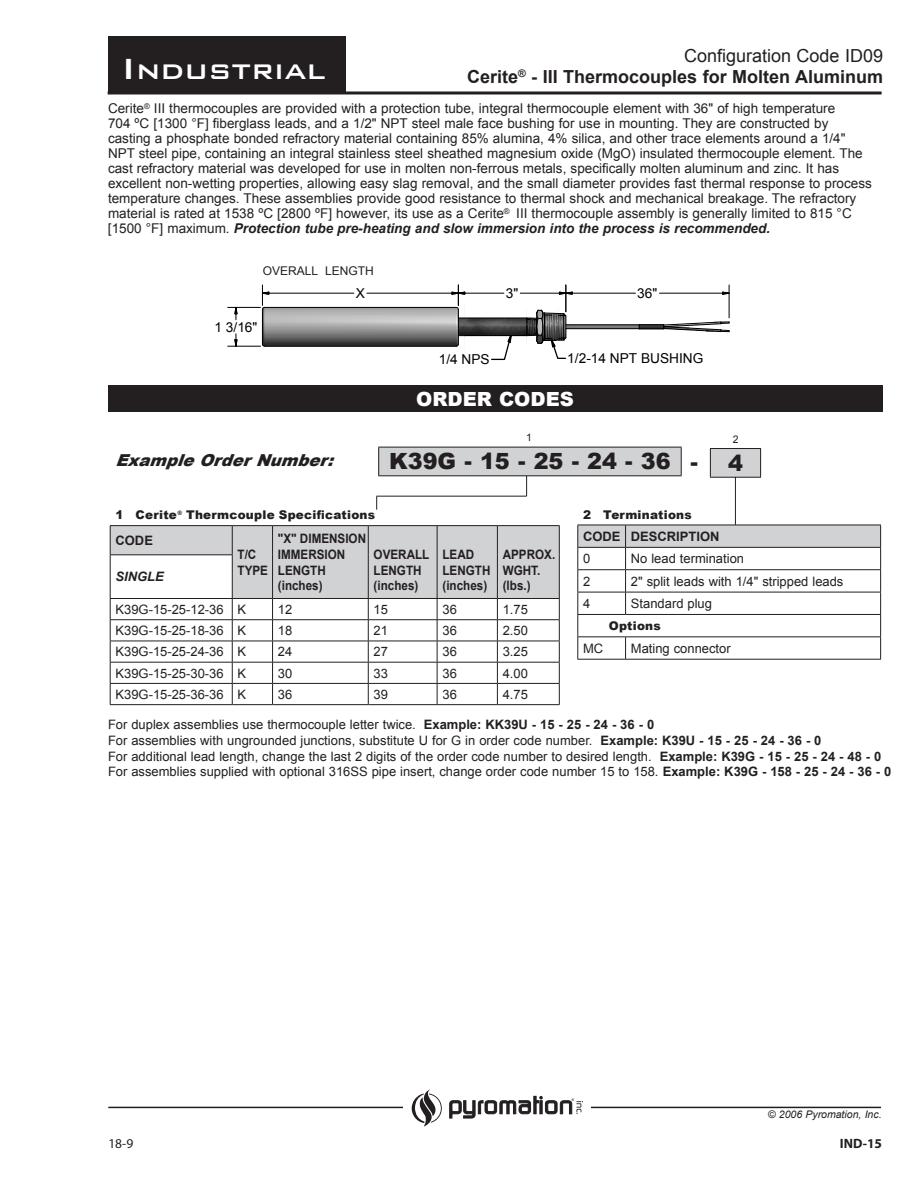
<style>
.page{position:relative;width:918px;height:1188px;background:#fff}
.page>*{position:absolute;margin:0;border:0;box-sizing:border-box;transform-origin:0 0}
.t1{font:500 34.5px "Bank Gothic BT";color:#fff}
.t2{font:900 22.35px "Arial";color:#231f20}
.t3{font:900 19.5px "Arial";color:#fff}
.t4{font:700 18px/21px "Arial";color:#231f20;text-align:right}
.t5{font:italic 900 16.5px "Arial";color:#231f20}
.t6{font:13.65px "Arial";color:#000}
.t7{font:13.5px/15px "Arial";color:#231f20}
.t8{font:700 13.5px "Myriad Pro";color:#231f20}
.t9{font:13.5px "Myriad Pro";color:#231f20}
.t10{font:12.9px/15.6px "Arial";color:#231f20}
.t11{font:700 12.9px/15.6px "Arial";color:#231f20;scale:.9 1}
.t12{font:700 12.9px/22.4px "Arial";color:#231f20}
.t13{font:italic 700 12.9px "Arial";color:#231f20}
.t14{font:900 12px "Arial";letter-spacing:.02em;color:#231f20}
.t15{font:12px "Arial";color:#231f20}
.t16{font:italic 10.5px "Arial";color:#231f20}
.t17{font:10.5px "Arial";color:#231f20}
.t18{font:10.35px "Roman D";color:#000}
.s1{font-size:39px}
.s2{font-weight:400}
.s3{font-weight:700;font-style:italic}
.s4{font-weight:700}
</style>
<div class="page">
<hr style="left:108px;top:91px;width:774px;height:3px;background:#231f20">
<hr style="left:108px;top:1107px;width:773px;height:1px;background:#231f20">
<div style="left:403px;top:1089px;width:187px;height:38px;background:#fff"></div>
<svg style="left:449px;top:1096px;width:134px;height:23px"></svg>
<svg style="left:412px;top:1089px;width:30px;height:38px"></svg>
<div style="left:108px;top:36px;width:237px;height:57px;background:#231f20"></div>
<div style="left:108px;top:386px;width:774px;height:26px;background:#231f20"></div>
<hr style="left:110px;top:704px;width:122px;height:1px;background:#231f20">
<hr style="left:232px;top:704px;width:41px;height:1px;background:#231f20">
<hr style="left:273px;top:704px;width:95px;height:1px;background:#231f20">
<hr style="left:368px;top:704px;width:69px;height:1px;background:#231f20">
<hr style="left:437px;top:704px;width:60px;height:1px;background:#231f20">
<hr style="left:497px;top:704px;width:63px;height:1px;background:#231f20">
<hr style="left:110px;top:525px;width:122px;height:1px;background:#231f20">
<hr style="left:232px;top:525px;width:41px;height:1px;background:#231f20">
<hr style="left:273px;top:525px;width:95px;height:1px;background:#231f20">
<hr style="left:368px;top:525px;width:69px;height:1px;background:#231f20">
<hr style="left:437px;top:525px;width:60px;height:1px;background:#231f20">
<hr style="left:497px;top:525px;width:63px;height:1px;background:#231f20">
<svg style="left:110px;top:526px;width:450px;height:178px"></svg>
<hr style="left:110px;top:555px;width:123px;height:1px;background:#231f20">
<hr style="left:272px;top:555px;width:1px;height:43px;background:#231f20">
<hr style="left:368px;top:555px;width:1px;height:43px;background:#231f20">
<hr style="left:437px;top:555px;width:1px;height:43px;background:#231f20">
<hr style="left:497px;top:555px;width:1px;height:43px;background:#231f20">
<hr style="left:559px;top:555px;width:1px;height:43px;background:#231f20">
<svg style="left:526px;top:476px;width:1px;height:20px"></svg>
<hr style="left:578px;top:659px;width:48px;height:1px;background:#231f20">
<hr style="left:626px;top:659px;width:255px;height:1px;background:#231f20">
<svg style="left:577px;top:525px;width:304px;height:134px"></svg>
<hr style="left:578px;top:637px;width:48px;height:1px;background:#231f20">
<hr style="left:626px;top:637px;width:255px;height:1px;background:#231f20">
<hr style="left:735px;top:476px;width:1px;height:49px;background:#231f20">
<svg style="left:376px;top:497px;width:1px;height:13px"></svg>
<hr style="left:376px;top:496px;width:151px;height:1px;background:#231f20">
<div style="left:379px;top:447px;width:302px;height:29px;background:#d1d2d4"></div>
<hr style="left:378px;top:447px;width:304px;height:1px;background:#231f20">
<svg style="left:378px;top:447px;width:1px;height:28px"></svg>
<svg style="left:681px;top:447px;width:1px;height:28px"></svg>
<hr style="left:378px;top:475px;width:304px;height:1px;background:#231f20">
<div style="left:710px;top:449px;width:51px;height:28px;background:#d1d2d4"></div>
<hr style="left:710px;top:448px;width:51px;height:1px;background:#231f20">
<svg style="left:710px;top:449px;width:1px;height:28px"></svg>
<svg style="left:760px;top:449px;width:1px;height:28px"></svg>
<hr style="left:710px;top:477px;width:51px;height:1px;background:#231f20">
<svg style="left:227px;top:284px;width:503px;height:63px"></svg>
<hr style="left:269px;top:293px;width:85px;height:1px;background:#000">
<hr style="left:367px;top:293px;width:85px;height:1px;background:#000">
<svg style="left:260px;top:285px;width:9px;height:25px"></svg>
<svg style="left:722px;top:292px;width:7px;height:3px"></svg>
<hr style="left:572px;top:293px;width:63px;height:1px;background:#000">
<hr style="left:659px;top:293px;width:64px;height:1px;background:#000">
<hr style="left:729px;top:285px;width:1px;height:33px;background:#000">
<hr style="left:465px;top:293px;width:39px;height:1px;background:#000">
<hr style="left:520px;top:293px;width:39px;height:1px;background:#000">
<svg style="left:452px;top:285px;width:13px;height:25px"></svg>
<svg style="left:234px;top:305px;width:3px;height:15px"></svg>
<svg style="left:234px;top:334px;width:3px;height:12px"></svg>
<hr style="left:228px;top:307px;width:32px;height:1px;background:#000">
<hr style="left:228px;top:346px;width:32px;height:1px;background:#000">
<svg style="left:527px;top:285px;width:46px;height:74px"></svg>
<svg style="left:490px;top:328px;width:23px;height:33px"></svg>
<p class="t1" style="left:121px;top:51px;width:206px"><span class="s1">I</span>ndustrial</p>
<p class="t4" style="left:467px;top:46px;width:418px"><span class="s2">Configuration Code ID09<br></span>Cerite<sup>®</sup> - III Thermocouples for Molten Aluminum</p>
<p class="t7" style="left:108px;top:101px;width:765px">Cerite<sup>®</sup> III thermocouples are provided with a protection tube, integral thermocouple element with 36" of high temperature<br>704 ºC [1300 °F] fiberglass leads, and a 1/2" NPT steel male face bushing for use in mounting. They are constructed by casting a phosphate bonded refractory material containing 85% alumina, 4% silica, and other trace elements around a 1/4" NPT steel pipe, containing an integral stainless steel sheathed magnesium oxide (MgO) insulated thermocouple element. The cast refractory material was developed for use in molten non-ferrous metals, specifically molten aluminum and zinc. It has excellent non-wetting properties, allowing easy slag removal, and the small diameter provides fast thermal response to process temperature changes. These assemblies provide good resistance to thermal shock and mechanical breakage. The refractory material is rated at 1538 ºC [2800 ºF] however, its use as a Cerite<sup>®</sup> III thermocouple assembly is generally limited to 815 °C [1500 °F] maximum. <span class="s3">Protection tube pre-heating and slow immersion into the process is recommended.</span></p>
<p class="t15" style="left:263px;top:262px;width:112px">OVERALL LENGTH</p>
<p class="t6" style="left:215px;top:318px;width:44px">1 3/16"</p>
<p class="t6" style="left:356px;top:284px;width:11px">X</p>
<p class="t6" style="left:506px;top:284px;width:14px">3"</p>
<p class="t6" style="left:637px;top:284px;width:22px">36"</p>
<p class="t6" style="left:439px;top:351px;width:52px">1/4 NPS</p>
<p class="t6" style="left:567px;top:350px;width:138px">1/2-14 NPT BUSHING</p>
<p class="t3" style="left:416px;top:385px;width:159px">ORDER CODES</p>
<p class="t17" style="left:526px;top:431px;width:7px">1</p>
<p class="t17" style="left:733px;top:432px;width:7px">2</p>
<p class="t5" style="left:115px;top:448px;width:227px">ExampleOrderNumber:</p>
<p class="t2" style="left:389px;top:445px;width:310px">K39G - 15 - 25 - 24 - 36 -</p>
<p class="t2" style="left:728px;top:447px;width:16px">4</p>
<p class="t14" style="left:116px;top:506px;width:261px">1 Cerite<sup>®</sup> Thermcouple Specifications</p>
<p class="t12" style="left:116px;top:530px;width:39px">CODE</p>
<p class="t11" style="left:238px;top:547px;width:35px">T/C<br>TYPE</p>
<p class="t11" style="left:278px;top:531px;width:100px">"X" DIMENSION<br>IMMERSION<br>LENGTH (inches)</p>
<p class="t11" style="left:374px;top:547px;width:63px">OVERALL<br>LENGTH (inches)</p>
<p class="t11" style="left:442px;top:547px;width:55px">LEAD<br>LENGTH (inches)</p>
<p class="t11" style="left:503px;top:547px;width:60px">APPROX.<br>WGHT. (lbs.)</p>
<p class="t13" style="left:116px;top:568px;width:50px">SINGLE</p>
<p class="t10" style="left:116px;top:602px;width:132px">K39G-15-25-12-36 K</p>
<p class="t10" style="left:278px;top:602px;width:16px">12</p>
<p class="t10" style="left:374px;top:602px;width:16px">15</p>
<p class="t10" style="left:442px;top:602px;width:16px">36</p>
<p class="t10" style="left:503px;top:602px;width:27px">1.75</p>
<p class="t10" style="left:116px;top:623px;width:132px">K39G-15-25-18-36 K</p>
<p class="t10" style="left:278px;top:623px;width:16px">18</p>
<p class="t10" style="left:374px;top:623px;width:16px">21</p>
<p class="t10" style="left:442px;top:623px;width:16px">36</p>
<p class="t10" style="left:503px;top:623px;width:27px">2.50</p>
<p class="t10" style="left:116px;top:644px;width:132px">K39G-15-25-24-36 K</p>
<p class="t10" style="left:278px;top:644px;width:16px">24</p>
<p class="t10" style="left:374px;top:644px;width:16px">27</p>
<p class="t10" style="left:442px;top:644px;width:16px">36</p>
<p class="t10" style="left:503px;top:644px;width:27px">3.25</p>
<p class="t10" style="left:116px;top:665px;width:132px">K39G-15-25-30-36 K</p>
<p class="t10" style="left:278px;top:665px;width:16px">30</p>
<p class="t10" style="left:374px;top:665px;width:16px">33</p>
<p class="t10" style="left:442px;top:665px;width:16px">36</p>
<p class="t10" style="left:503px;top:665px;width:27px">4.00</p>
<p class="t10" style="left:116px;top:687px;width:132px">K39G-15-25-36-36 K</p>
<p class="t10" style="left:278px;top:687px;width:16px">36</p>
<p class="t10" style="left:374px;top:687px;width:16px">39</p>
<p class="t10" style="left:442px;top:687px;width:16px">36</p>
<p class="t10" style="left:503px;top:687px;width:27px">4.75</p>
<p class="t14" style="left:583px;top:506px;width:110px">2 Terminations</p>
<p class="t12" style="left:583px;top:526px;width:138px">CODE DESCRIPTION<br><span class="s2">0</span></p>
<p class="t10" style="left:631px;top:551px;width:115px">No lead termination</p>
<p class="t10" style="left:583px;top:573px;width:9px">2</p>
<p class="t10" style="left:631px;top:573px;width:214px">2" split leads with 1/4" stripped leads</p>
<p class="t10" style="left:583px;top:596px;width:9px">4</p>
<p class="t10" style="left:631px;top:596px;width:83px">Standard plug</p>
<p class="t14" style="left:609px;top:617px;width:54px">Options</p>
<p class="t10" style="left:583px;top:641px;width:22px">MC</p>
<p class="t10" style="left:631px;top:641px;width:101px">Mating connector</p>
<p class="t10" style="left:108px;top:717px;width:785px">For duplex assemblies use thermocouple letter twice. <span class="s4">Example: KK39U - 15 - 25 - 24 - 36 - 0<br></span>For assemblies with ungrounded junctions, substitute U for G in order code number. <span class="s4">Example: K39U - 15 - 25 - 24 - 36 - 0<br></span>For additional lead length, change the last 2 digits of the order code number to desired length. <span class="s4">Example: K39G - 15 - 25 - 24 - 48 - 0<br></span>For assemblies supplied with optional 316SS pipe insert, change order code number 15 to 158. <span class="s4">Example: K39G - 158 - 25 - 24 - 36 - 0</span></p>
<p class="t18" style="left:793px;top:759px;width:28px">FOR:</p>
<p class="t16" style="left:768px;top:1108px;width:115px">© 2006 Pyromation, Inc.</p>
<p class="t9" style="left:108px;top:1135px;width:26px">18-9</p>
<p class="t8" style="left:840px;top:1134px;width:44px">IND-15</p>
</div>
